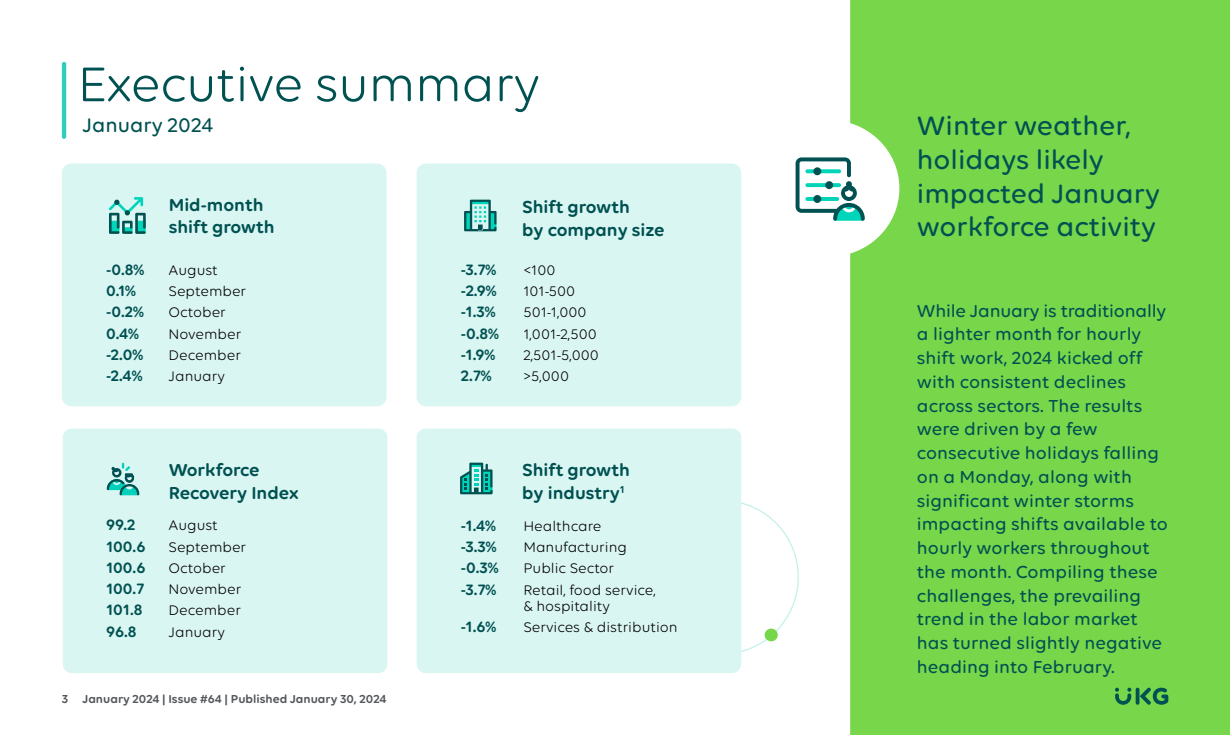
<style>
.page{position:relative;width:1230px;height:735px;background:#fff}
.page>*{position:absolute;margin:0;border:0;box-sizing:border-box;transform-origin:0 0}
.t1{font:52.5px "Volte Rounded";letter-spacing:-.01em;color:#005151}
.t2{font:500 28.75px/33.8px "Volte Rounded";color:#005151}
.t3{font:500 21.25px "Volte Rounded";color:#005151}
.t4{font:500 18.75px/23.8px "Volte Rounded";letter-spacing:.005em;color:#005151}
.Tabs{font:600 18.75px/22.5px "Volte Rounded";color:#005151}
.Tabs-2{font:600 16.25px "Volte Rounded";color:#005151}
.Tabs-3{font:15px/16.2px "Volte Rounded";color:#000}
.t5{font:600 12.5px "Volte Rounded";color:#53565a}
</style>
<div class="page">
<svg style="left:741px;top:502px;width:58px;height:151px"></svg>
<div style="left:765px;top:629px;width:13px;height:12px;background:#78d64b;border-radius:50%"></div>
<div style="left:62px;top:164px;width:325px;height:242px;background:#daf6f3;border-radius:9px"></div>
<div style="left:850px;top:0;width:380px;height:735px;background:#78d64b"></div>
<hr style="left:62px;top:62px;width:4px;height:77px;background:#30cebb;border-radius:2px">
<div style="left:759px;top:120px;width:140px;height:137px;background:#fff;border-radius:50%"></div>
<div style="left:417px;top:164px;width:324px;height:242px;background:#daf6f3;border-radius:9px"></div>
<svg style="left:464px;top:200px;width:33px;height:31px"></svg>
<div style="left:417px;top:428px;width:324px;height:245px;background:#daf6f3;border-radius:9px"></div>
<svg style="left:460px;top:463px;width:33px;height:31px"></svg>
<svg style="left:796px;top:157px;width:69px;height:64px"></svg>
<div style="left:63px;top:428px;width:324px;height:245px;background:#daf6f3;border-radius:9px"></div>
<svg style="left:107px;top:463px;width:32px;height:32px"></svg>
<svg style="left:109px;top:197px;width:37px;height:37px"></svg>
<hr style="left:1136px;top:688px;width:3px;height:17px;background:#005252;border-radius:2px">
<svg style="left:1140px;top:688px;width:28px;height:17px"></svg>
<svg style="left:1115px;top:688px;width:16px;height:17px"></svg>
<h1 class="t1" style="left:78px;top:54px;width:464px">Executive summary</h1>
<h3 class="t3" style="left:83px;top:113px;width:132px">January 2024</h3>
<p class="t2" style="left:917px;top:108px;width:245px">Winter weather, holidays likely impacted January workforce activity</p>
<h3 class="Tabs" style="left:169px;top:193px;width:107px">Mid-month shift growth</h3>
<p class="Tabs" style="left:522px;top:195px;width:144px">Shift growth<br>by company size</p>
<p class="Tabs-2" style="left:106px;top:260px;width:40px">-0.8%</p>
<p class="Tabs-3" style="left:169px;top:262px;width:51px">August</p>
<p class="Tabs-2" style="left:106px;top:281px;width:31px">0.1%</p>
<p class="Tabs-3" style="left:169px;top:283px;width:79px">September</p>
<p class="Tabs-2" style="left:106px;top:303px;width:39px">-0.2%</p>
<p class="Tabs-3" style="left:169px;top:304px;width:59px">October</p>
<p class="Tabs-2" style="left:106px;top:324px;width:34px">0.4%</p>
<p class="Tabs-3" style="left:169px;top:325px;width:74px">November</p>
<p class="Tabs-2" style="left:106px;top:345px;width:39px">-2.0%</p>
<p class="Tabs-3" style="left:169px;top:347px;width:74px">December</p>
<p class="Tabs-2" style="left:106px;top:366px;width:38px">-2.4%</p>
<p class="Tabs-3" style="left:169px;top:368px;width:58px">January</p>
<h3 class="Tabs" style="left:169px;top:458px;width:132px">Workforce<br>Recovery Index</h3>
<p class="Tabs-2" style="left:106px;top:515px;width:31px">99.2</p>
<p class="Tabs-3" style="left:169px;top:517px;width:51px">August</p>
<p class="Tabs-2" style="left:106px;top:537px;width:41px">100.6</p>
<p class="Tabs-3" style="left:169px;top:538px;width:79px">September</p>
<p class="Tabs-2" style="left:106px;top:558px;width:41px">100.6</p>
<p class="Tabs-3" style="left:169px;top:559px;width:59px">October</p>
<p class="Tabs-2" style="left:106px;top:579px;width:40px">100.7</p>
<p class="Tabs-3" style="left:169px;top:581px;width:74px">November</p>
<p class="Tabs-2" style="left:106px;top:600px;width:38px">101.8</p>
<p class="Tabs-3" style="left:169px;top:602px;width:74px">December</p>
<p class="Tabs-2" style="left:106px;top:622px;width:32px">96.8</p>
<p class="Tabs-3" style="left:169px;top:623px;width:58px">January</p>
<p class="t5" style="left:62px;top:691px;width:326px">3 January 2024 | Issue #64 | Published January 30, 2024</p>
<p class="Tabs-2" style="left:461px;top:260px;width:37px">-3.7%</p>
<p class="Tabs-3" style="left:523px;top:262px;width:34px">&lt;100</p>
<p class="Tabs-2" style="left:461px;top:281px;width:37px">-2.9%</p>
<p class="Tabs-3" style="left:523px;top:283px;width:53px">101-500</p>
<p class="Tabs-2" style="left:461px;top:303px;width:36px">-1.3%</p>
<p class="Tabs-3" style="left:523px;top:304px;width:65px">501-1,000</p>
<p class="Tabs-2" style="left:461px;top:324px;width:40px">-0.8%</p>
<p class="Tabs-3" style="left:523px;top:325px;width:75px">1,001-2,500</p>
<p class="Tabs-2" style="left:461px;top:345px;width:36px">-1.9%</p>
<p class="Tabs-3" style="left:523px;top:347px;width:77px">2,501-5,000</p>
<p class="Tabs-2" style="left:461px;top:366px;width:32px">2.7%</p>
<p class="Tabs-3" style="left:523px;top:368px;width:47px">&gt;5,000</p>
<h3 class="Tabs" style="left:522px;top:458px;width:109px">Shift growth by industry<sup>1</sup></h3>
<p class="Tabs-2" style="left:461px;top:516px;width:37px">-1.4%</p>
<p class="Tabs-3" style="left:523px;top:517px;width:79px">Healthcare</p>
<p class="Tabs-2" style="left:461px;top:537px;width:37px">-3.3%</p>
<p class="Tabs-3" style="left:523px;top:539px;width:105px">Manufacturing</p>
<p class="Tabs-2" style="left:461px;top:558px;width:39px">-0.3%</p>
<p class="Tabs-3" style="left:523px;top:560px;width:92px">Public Sector</p>
<p class="Tabs-2" style="left:461px;top:580px;width:37px">-3.7%</p>
<p class="Tabs-3" style="left:523px;top:581px;width:134px">Retail, food service, &amp; hospitality</p>
<p class="Tabs-2" style="left:461px;top:617px;width:37px">-1.6%</p>
<p class="Tabs-3" style="left:523px;top:619px;width:156px">Services &amp; distribution</p>
<p class="t4" style="left:917px;top:298px;width:253px">While January is traditionally a lighter month for hourly shift work, 2024 kicked off with consistent declines across sectors. The results were driven by a few consecutive holidays falling on a Monday, along with significant winter storms impacting shifts available to hourly workers throughout the month. Compiling these challenges, the prevailing trend in the labor market has turned slightly negative heading into February.</p>
</div>
